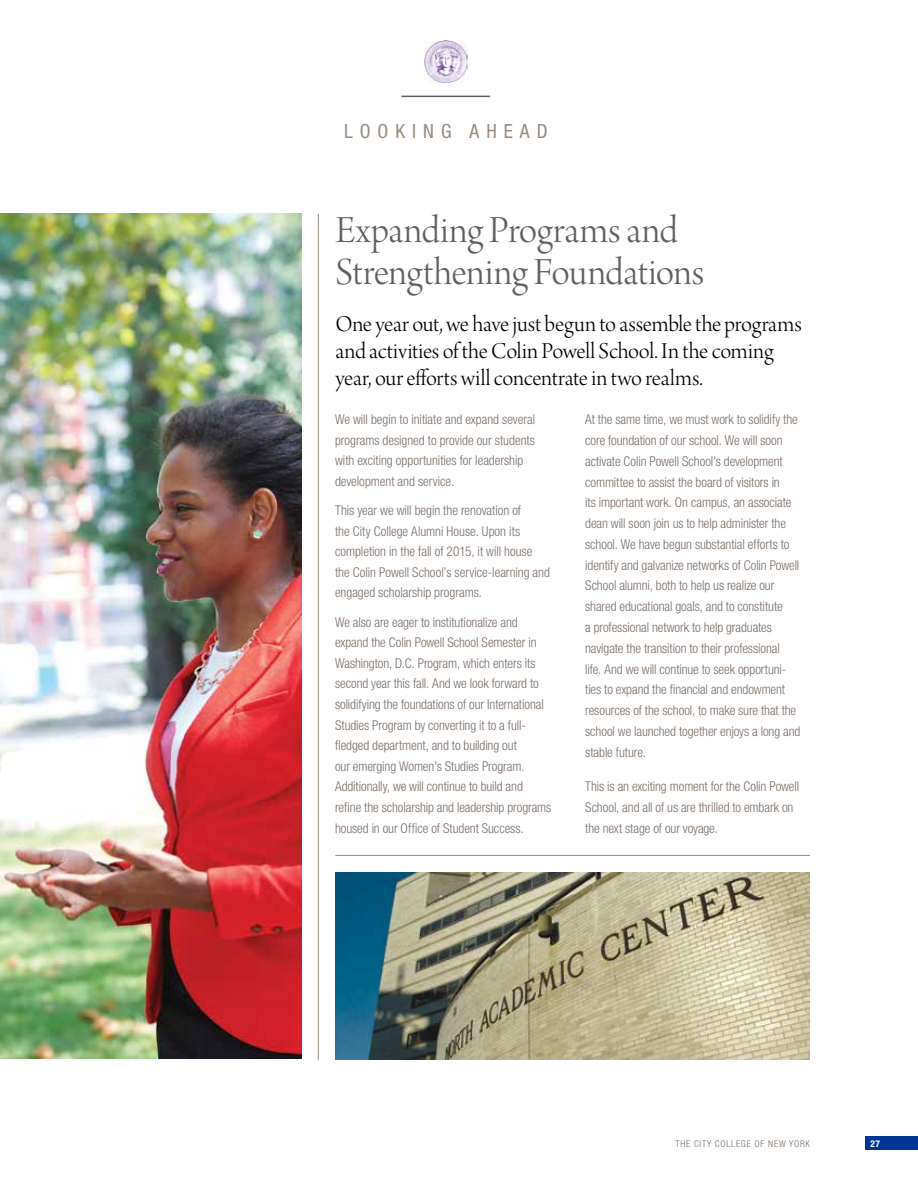
<style>
.page{position:relative;width:918px;height:1188px;background:#fff}
.page>*{position:absolute;margin:0;border:0;box-sizing:border-box;transform-origin:0 0}
.t1{font:40.5px/42px "Arno Pro Light Display";letter-spacing:-.01em;color:#5f6062}
.t2{font:24px/27px "Arno Pro Light Display";letter-spacing:-.005em;color:#000}
.t3{font:condensed 19.5px "Helvetica Neue LT Std";letter-spacing:.36em;color:#9a8b7d}
.t4{font:300 condensed 13.5px/20.9px "Helvetica Neue LT Std";letter-spacing:-.005em;color:#7b6e66}
.t5{font:300 condensed 9.3px "Helvetica Neue LT Std";letter-spacing:.08em;color:#7b6e66}
.t6{font:700 condensed 9.3px "Helvetica Neue LT Std";color:#fff}
</style>
<div class="page">
<img style="left:335px;top:872px;width:475px;height:188px">
<hr style="left:402px;top:96px;width:88px;height:1px;background:#5f6062">
<img style="left:424px;top:40px;width:43px;height:43px">
<div style="left:865px;top:1137px;width:53px;height:13px;background:#003594"></div>
<img style="left:0;top:214px;width:302px;height:845px">
<hr style="left:335px;top:855px;width:475px;height:1px;background:#9a8b7d">
<hr style="left:318px;top:214px;width:1px;height:846px;background:#9a8b7d">
<h3 class="t3" style="left:344px;top:120px;width:16px">LOO</h3>
<h3 class="t3" style="left:396px;top:120px;width:154px">KI NG AHEA D</h3>
<h1 class="t1" style="left:335px;top:211px;width:371px">Expanding Programs and<br>Strengthening Foundations</h1>
<h2 class="t2" style="left:335px;top:312px;width:468px">One year out, we have just begun to assemble the programs and activities of the Colin Powell School. In the coming year, our efforts will concentrate in two realms.</h2>
<p class="t4" style="left:335px;top:409px;width:202px">We will begin to initiate and expand several programs designed to provide our students with exciting opportunities for leadership development and service.</p>
<p class="t4" style="left:335px;top:500px;width:216px">This year we will begin the renovation of<br>the City College Alumni House. Upon its completion in the fall of 2015, it will house the Colin Powell School’s service-learning and engaged scholarship programs.</p>
<p class="t4" style="left:335px;top:611px;width:218px">We also are eager to institutionalize and expand the Colin Powell School Semester in Washington, D.C. Program, which enters its second year this fall. And we look forward to solidifying the foundations of our International Studies Program by converting it to a full&shy;fledged department, and to building out<br>our emerging Women’s Studies Program.<br>Additionally, we will continue to build and refine the scholarship and leadership programs housed in our Office of Student Success.</p>
<p class="t4" style="left:585px;top:409px;width:217px">At the same time, we must work to solidify the core foundation of our school. We will soon activate Colin Powell School’s development committee to assist the board of visitors in<br>its important work. On campus, an associate dean will soon join us to help administer the school. We have begun substantial efforts to identify and galvanize networks of Colin Powell School alumni, both to help us realize our shared educational goals, and to constitute<br>a professional network to help graduates navigate the transition to their professional<br>life. And we will continue to seek opportuni&shy;ties to expand the financial and endowment resources of the school, to make sure that the school we launched together enjoys a long and stable future.</p>
<p class="t4" style="left:585px;top:776px;width:215px">This is an exciting moment for the Colin Powell<br>School, and all of us are thrilled to embark on the next stage of our voyage.</p>
<p class="t5" style="left:676px;top:1138px;width:136px">THE CITY COLLEGE OF NEW YORK</p>
<p class="t6" style="left:870px;top:1138px;width:11px">27</p>
</div>
